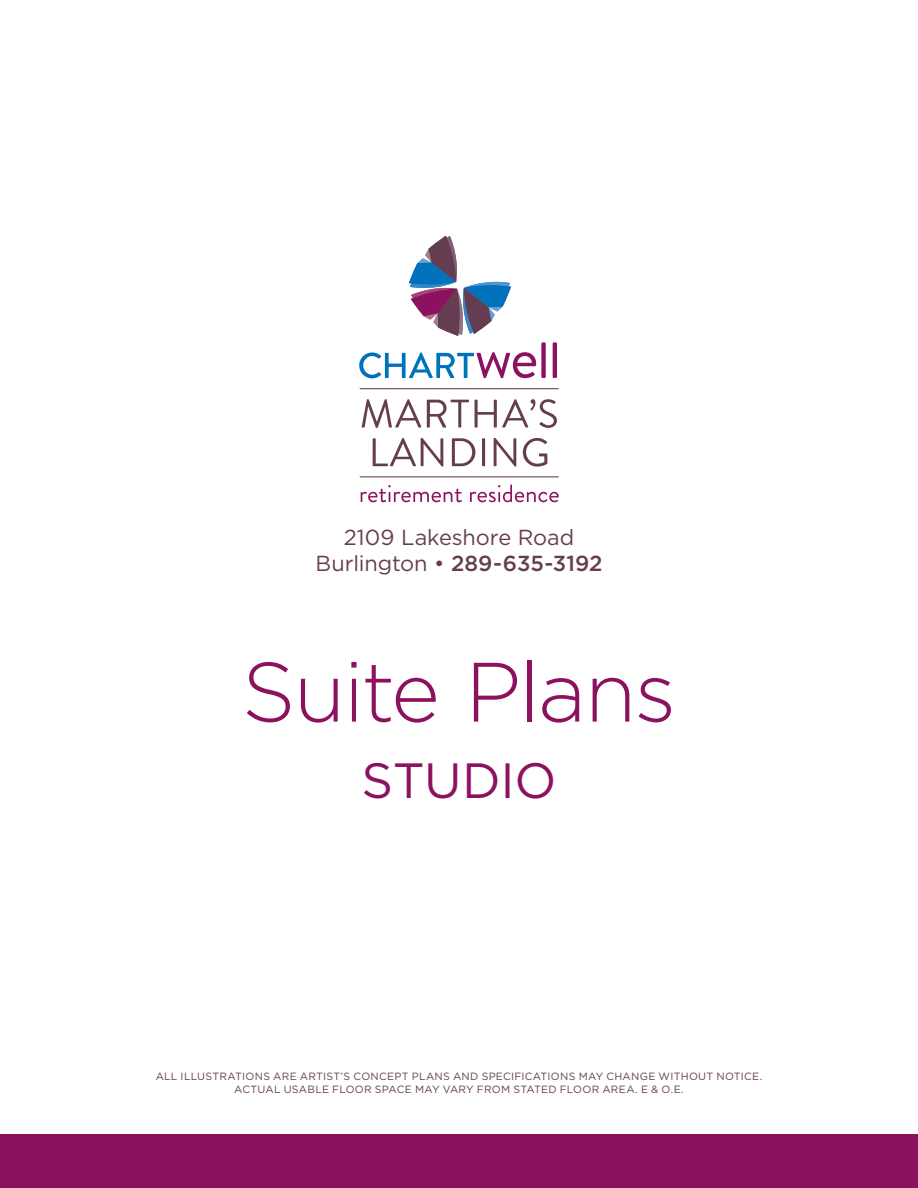
<style>
.page{position:relative;width:918px;height:1188px;background:#fff}
.page>*{position:absolute;margin:0;border:0;box-sizing:border-box;transform-origin:0 0}
.t1{font:300 84px "Gotham HTF";letter-spacing:-.025em;color:#8c1260}
.t2{font:49.5px "Gotham HTF";letter-spacing:-.01em;color:#8c1260}
.t3{font:21.75px/25.5px "Gotham HTF";color:#653d51;text-align:center}
.t4{font:10.5px/13.5px "Gotham HTF";letter-spacing:.025em;color:#653d51;text-align:center}
.s1{font-weight:500}
</style>
<div class="page">
<div style="left:0;top:1134px;width:918px;height:54px;background:#8c1260"></div>
<svg style="left:359px;top:352px;width:177px;height:26px"></svg>
<div style="left:541px;top:342px;width:5px;height:36px;background:#8c1260"></div>
<hr style="left:553px;top:342px;width:4px;height:36px;background:#8c1260">
<svg style="left:409px;top:236px;width:102px;height:100px"></svg>
<svg style="left:361px;top:485px;width:198px;height:17px"></svg>
<svg style="left:373px;top:438px;width:174px;height:29px"></svg>
<svg style="left:362px;top:399px;width:195px;height:29px"></svg>
<svg style="left:360px;top:388px;width:199px;height:1px"></svg>
<svg style="left:360px;top:476px;width:199px;height:1px"></svg>
<p class="t3" style="left:316px;top:525px;width:288px">2109 Lakeshore Road<br>Burlington • <span class="s1">289-635-3192</span></p>
<h1 class="t1" style="left:242px;top:646px;width:436px">Suite Plans</h1>
<h1 class="t2" style="left:361px;top:753px;width:197px">STUDIO</h1>
<p class="t4" style="left:156px;top:1069px;width:608px">ALL ILLUSTRATIONS ARE ARTIST’S CONCEPT PLANS AND SPECIFICATIONS MAY CHANGE WITHOUT NOTICE.<br>ACTUAL USABLE FLOOR SPACE MAY VARY FROM STATED FLOOR AREA. E &amp; O.E.</p>
</div>
